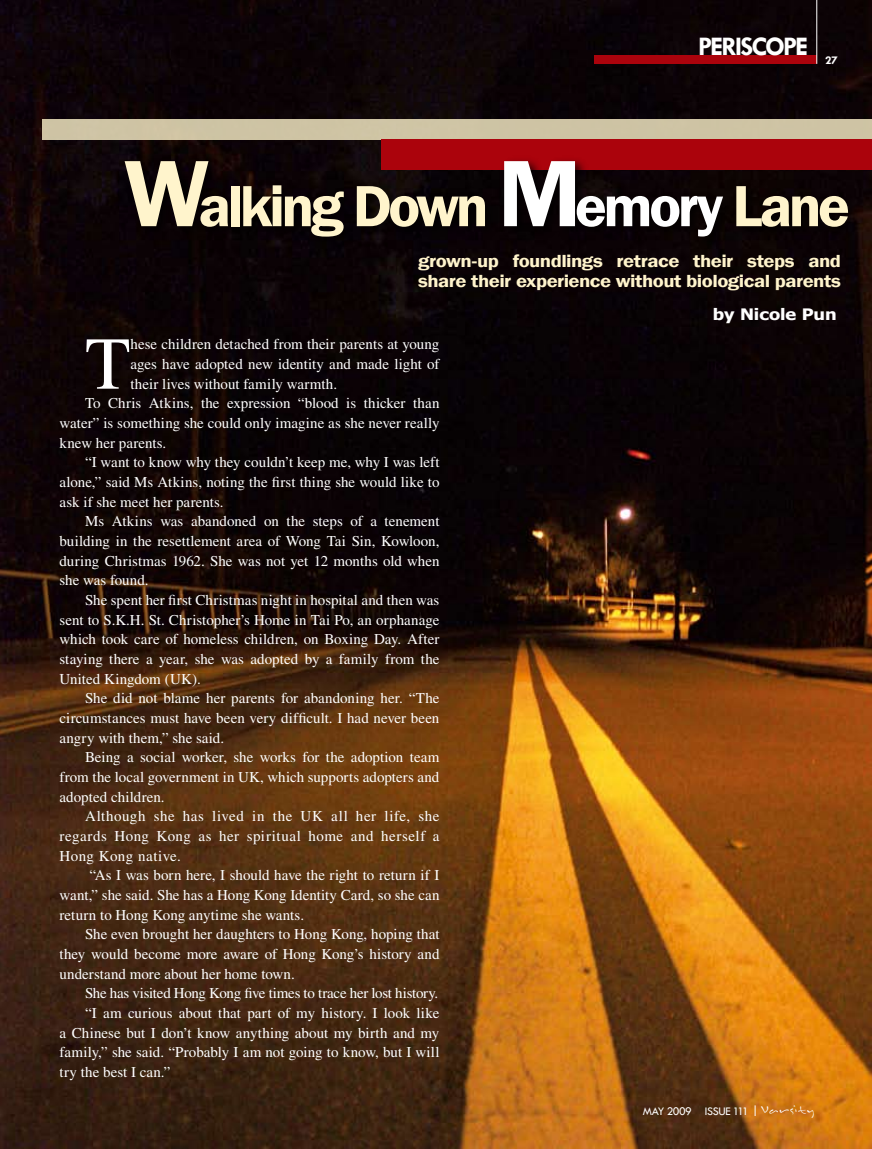
<style>
.page{position:relative;width:872px;height:1149px;background:#fff}
.page>*{position:absolute;margin:0;border:0;box-sizing:border-box;transform-origin:0 0}
.t1{font:74.4px "Times";color:#fff}
.t2{font:600 60px "Franklin Gothic";letter-spacing:-.06em;color:#fff4cc}
.t3{font:700 27px "Tw Cen";letter-spacing:-.075em;color:#fff}
.t4{font:600 18px/19.6px "Franklin Gothic";letter-spacing:-.025em;color:#fff4cc;scale:1.15 1}
.t5{font:700 15.75px "Tahoma";color:#fff;scale:1.15 1}
.t6{font:15px "Times";color:#fff}
.t7{font:15px "Times";letter-spacing:.035em;color:#fff}
.t8{font:15px "Times";letter-spacing:-.02em;color:#fff}
.t9{font:15px "Times";letter-spacing:.025em;color:#fff}
.t10{font:12px "Tw Cen";letter-spacing:-.035em;color:#fff}
.t11{font:700 12px "Tw Cen";color:#fff}
.s1{font-size:97.5px}
.s2{font-size:97.5px;color:#fff}
.s3{color:#fff}
.s4{font-family:"Inkburrow";font-size:15px}
</style>
<div class="page">
<img style="left:0;top:0;width:872px;height:1148px">
<div style="left:43px;top:120px;width:829px;height:20px;background:#cec3a4"></div>
<div style="left:381px;top:139px;width:491px;height:31px;background:#ab030c"></div>
<div style="left:120px;top:155px;width:741px;height:95px;background:#000;opacity:.75"></div>
<div style="left:594px;top:55px;width:222px;height:9px;background:#ab030c"></div>
<hr style="left:816px;top:0;width:1px;height:64px;background:#fff">
<h3 class="t3" style="left:698px;top:31px;width:112px">PERISCOPE</h3>
<p class="t11" style="left:825px;top:53px;width:14px">27</p>
<h2 class="t2" style="left:124px;top:169px;width:727px"><span class="s1">W</span>alking Down <span class="s2">M</span><span class="s3">emory</span> Lane</h2>
<p class="t4" style="left:418px;top:251px;width:369px">grown-up foundlings retrace their steps and share their experience without biological parents</p>
<h1 class="t1" style="left:85px;top:322px;width:47px">T</h1>
<p class="t6" style="left:130px;top:336px;width:310px">hese children detached from their parents at young</p>
<p class="t6" style="left:130px;top:355px;width:310px">ages have adopted new identity and made light of</p>
<p class="t6" style="left:130px;top:375px;width:208px">their lives without family warmth.</p>
<p class="t6" style="left:85px;top:395px;width:356px">To Chris Atkins, the expression “blood is thicker than</p>
<p class="t6" style="left:60px;top:414px;width:381px">water” is something she could only imagine as she never really</p>
<p class="t6" style="left:60px;top:434px;width:108px">knew her parents.</p>
<p class="t6" style="left:85px;top:453px;width:356px">“I want to know why they couldn’t keep me, why I was left</p>
<p class="t6" style="left:60px;top:473px;width:381px">alone,” said Ms Atkins, noting the first thing she would like to</p>
<p class="t6" style="left:60px;top:493px;width:165px">ask if she meet her parents.</p>
<p class="t6" style="left:85px;top:512px;width:356px">Ms Atkins was abandoned on the steps of a tenement</p>
<p class="t6" style="left:60px;top:532px;width:381px">building in the resettlement area of Wong Tai Sin, Kowloon,</p>
<p class="t6" style="left:60px;top:552px;width:381px">during Christmas 1962. She was not yet 12 months old when</p>
<p class="t6" style="left:60px;top:571px;width:91px">she was found.</p>
<p class="t6" style="left:85px;top:591px;width:356px">She spent her first Christmas night in hospital and then was</p>
<p class="t6" style="left:60px;top:611px;width:381px">sent to S.K.H. St. Christopher’s Home in Tai Po, an orphanage</p>
<p class="t6" style="left:60px;top:630px;width:381px">which took care of homeless children, on Boxing Day. After</p>
<p class="t6" style="left:60px;top:650px;width:381px">staying there a year, she was adopted by a family from the</p>
<p class="t6" style="left:60px;top:670px;width:143px">United Kingdom (UK).</p>
<p class="t6" style="left:85px;top:689px;width:356px">She did not blame her parents for abandoning her. “The</p>
<p class="t6" style="left:60px;top:709px;width:381px">circumstances must have been very difficult. I had never been</p>
<p class="t6" style="left:60px;top:729px;width:166px">angry with them,” she said.</p>
<p class="t6" style="left:85px;top:748px;width:356px">Being a social worker, she works for the adoption team</p>
<p class="t6" style="left:60px;top:768px;width:381px">from the local government in UK, which supports adopters and</p>
<p class="t6" style="left:60px;top:788px;width:107px">adopted children.</p>
<p class="t7" style="left:85px;top:807px;width:356px">Although she has lived in the UK all her life, she</p>
<p class="t7" style="left:60px;top:827px;width:381px">regards Hong Kong as her spiritual home and herself a</p>
<p class="t9" style="left:60px;top:846px;width:123px">Hong Kong native.</p>
<p class="t6" style="left:90px;top:866px;width:351px">“As I was born here, I should have the right to return if I</p>
<p class="t6" style="left:60px;top:886px;width:381px">want,” she said. She has a Hong Kong Identity Card, so she can</p>
<p class="t6" style="left:60px;top:905px;width:246px">return to Hong Kong anytime she wants.</p>
<p class="t6" style="left:85px;top:925px;width:356px">She even brought her daughters to Hong Kong, hoping that</p>
<p class="t6" style="left:60px;top:945px;width:381px">they would become more aware of Hong Kong’s history and</p>
<p class="t6" style="left:60px;top:964px;width:237px">understand more about her home town.</p>
<p class="t8" style="left:85px;top:984px;width:354px">She has visited Hong Kong five times to trace her lost history.</p>
<p class="t6" style="left:85px;top:1004px;width:356px">“I am curious about that part of my history. I look like</p>
<p class="t6" style="left:60px;top:1023px;width:381px">a Chinese but I don’t know anything about my birth and my</p>
<p class="t6" style="left:60px;top:1043px;width:381px">family,” she said. “Probably I am not going to know, but I will</p>
<p class="t6" style="left:60px;top:1063px;width:112px">try the best I can.”</p>
<p class="t5" style="left:713px;top:302px;width:109px">by Nicole Pun</p>
<p class="t10" style="left:643px;top:1103px;width:174px">MAY 2009 ISSUE 111 <span class="s4">Varsity</span></p>
</div>
